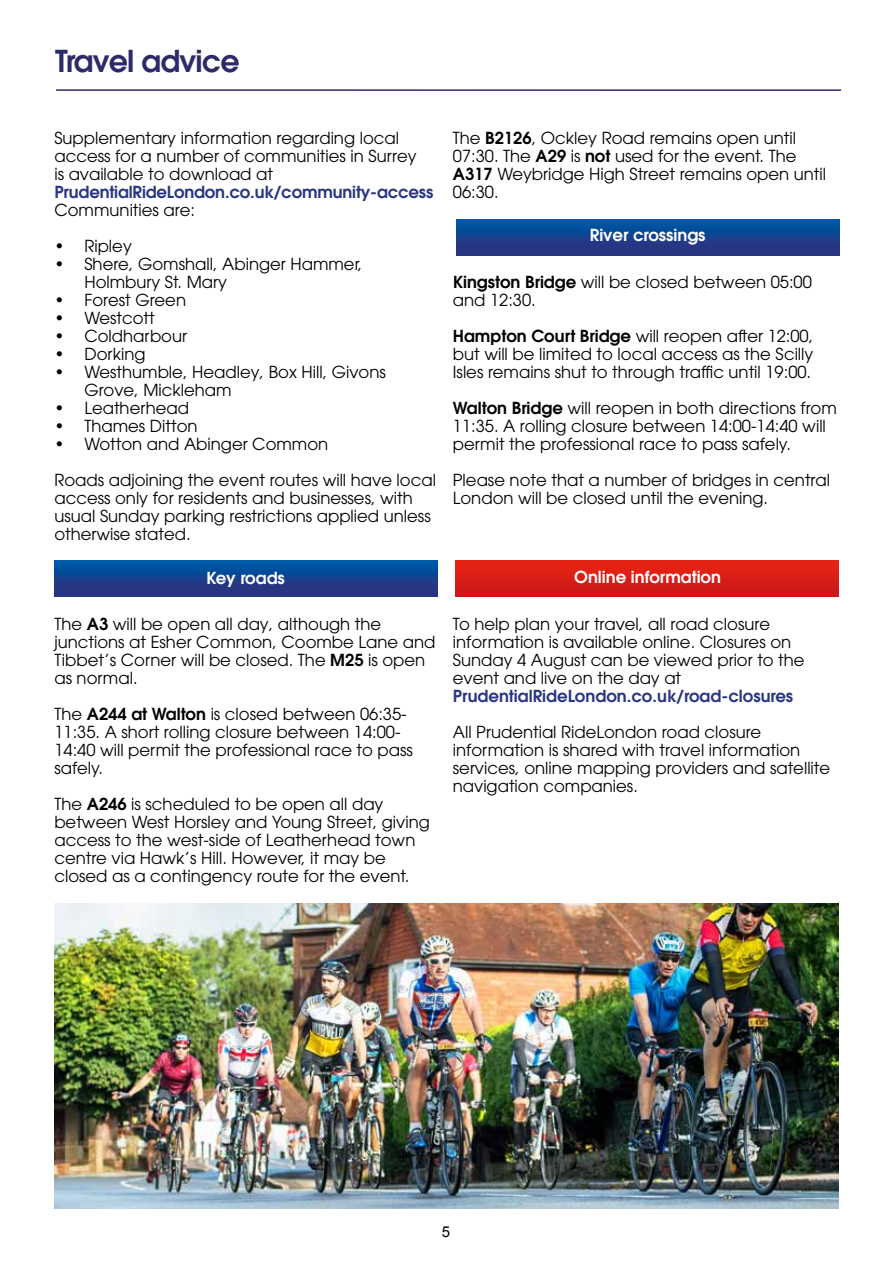
<style>
.page{position:relative;width:893px;height:1263px;background:#fff}
.page>*{position:absolute;margin:0;border:0;box-sizing:border-box;transform-origin:0 0}
.t1{font:600 30px "ITC Avant Garde Pro";letter-spacing:-.025em;color:#2c2a69}
.t2{font:16.5px/18px "ITC Avant Garde Pro";color:#000}
.t3{font:600 16.5px "ITC Avant Garde Pro";letter-spacing:-.01em;color:#283583}
.t4{font:600 16.5px "ITC Avant Garde Pro";color:#fff}
.t5{font:15px "Arial";color:#000}
.s1{font-weight:600}
</style>
<div class="page">
<div style="left:455px;top:561px;width:384px;height:36px;background:#d81d16"></div>
<hr style="left:56px;top:89px;width:785px;height:2px;background:#2c2a69">
<img style="left:54px;top:903px;width:785px;height:306px">
<svg style="left:54px;top:561px;width:384px;height:35px;background:#144390"></svg>
<svg style="left:456px;top:219px;width:384px;height:37px;background:#144390"></svg>
<h1 class="t1" style="left:55px;top:41px;width:186px">Travel advice</h1>
<p class="t2" style="left:54px;top:129px;width:364px">Supplementary information regarding local access for a number of communities in Surrey is available to download at</p>
<p class="t3" style="left:54px;top:181px;width:380px">PrudentialRideLondon.co.uk/community-access</p>
<p class="t2" style="left:54px;top:201px;width:142px">Communities are:</p>
<p class="t2" style="left:54px;top:237px;width:79px">• Ripley</p>
<p class="t2" style="left:84px;top:255px;width:280px;text-indent:-30px">• Shere, Gomshall, Abinger Hammer,<br>Holmbury St. Mary</p>
<p class="t2" style="left:54px;top:291px;width:133px">• Forest Green</p>
<p class="t2" style="left:54px;top:309px;width:102px">• Westcott</p>
<p class="t2" style="left:54px;top:327px;width:134px">• Coldharbour</p>
<p class="t2" style="left:54px;top:345px;width:93px">• Dorking</p>
<p class="t2" style="left:84px;top:363px;width:303px;text-indent:-30px">• Westhumble, Headley, Box Hill, Givons<br>Grove, Mickleham</p>
<p class="t2" style="left:54px;top:399px;width:136px">• Leatherhead</p>
<p class="t2" style="left:54px;top:417px;width:145px">• Thames Ditton</p>
<p class="t2" style="left:54px;top:426px;width:383px;line-height:36px">• Wotton and Abinger Common<br>Roads adjoining the event routes will have local</p>
<p class="t2" style="left:54px;top:489px;width:378px">access only for residents and businesses, with usual Sunday parking restrictions applied unless otherwise stated.</p>
<p class="t4" style="left:206px;top:567px;width:80px">Key roads</p>
<p class="t2" style="left:54px;top:615px;width:383px">The <span class="s1">A3</span> will be open all day, although the junctions at Esher Common, Coombe Lane and Tibbet’s Corner will be closed. The <span class="s1">M25</span> is open as normal.</p>
<p class="t2" style="left:54px;top:705px;width:360px">The <span class="s1">A244 at Walton</span> is closed between 06:35- 11:35. A short rolling closure between 14:00- 14:40 will permit the professional race to pass safely.</p>
<p class="t2" style="left:54px;top:795px;width:377px">The <span class="s1">A246</span> is scheduled to be open all day between West Horsley and Young Street, giving access to the west-side of Leatherhead town centre via Hawk’s Hill. However, it may be closed as a contingency route for the event.</p>
<p class="t2" style="left:453px;top:129px;width:375px">The <span class="s1">B2126</span>, Ockley Road remains open until 07:30. The <span class="s1">A29</span> is <span class="s1">not</span> used for the event. The <span class="s1">A317</span> Weybridge High Street remains open until 06:30.</p>
<p class="t4" style="left:590px;top:224px;width:117px">River crossings</p>
<p class="t2" style="left:453px;top:273px;width:361px"><span class="s1">Kingston Bridge</span> will be closed between 05:00 and 12:30.</p>
<p class="t2" style="left:453px;top:327px;width:362px;text-align:justify"><span class="s1">Hampton Court Bridge</span> will reopen after 12:00, but will be limited to local access as the Scilly Isles remains shut to through traffic until 19:00.</p>
<p class="t2" style="left:453px;top:399px;width:385px"><span class="s1">Walton Bridge</span> will reopen in both directions from<br>11:35. A rolling closure between 14:00-14:40 will permit the professional race to pass safely.</p>
<p class="t2" style="left:453px;top:471px;width:379px">Please note that a number of bridges in central<br>London will be closed until the evening.</p>
<p class="t4" style="left:574px;top:566px;width:148px">Online information</p>
<p class="t2" style="left:453px;top:615px;width:353px">To help plan your travel, all road closure information is available online. Closures on Sunday 4 August can be viewed prior to the event and live on the day at</p>
<p class="t3" style="left:453px;top:685px;width:342px">PrudentialRideLondon.co.uk/road-closures</p>
<p class="t2" style="left:453px;top:723px;width:379px">All Prudential RideLondon road closure information is shared with travel information services, online mapping providers and satellite navigation companies.</p>
<p class="t5" style="left:442px;top:1222px;width:10px">5</p>
</div>
